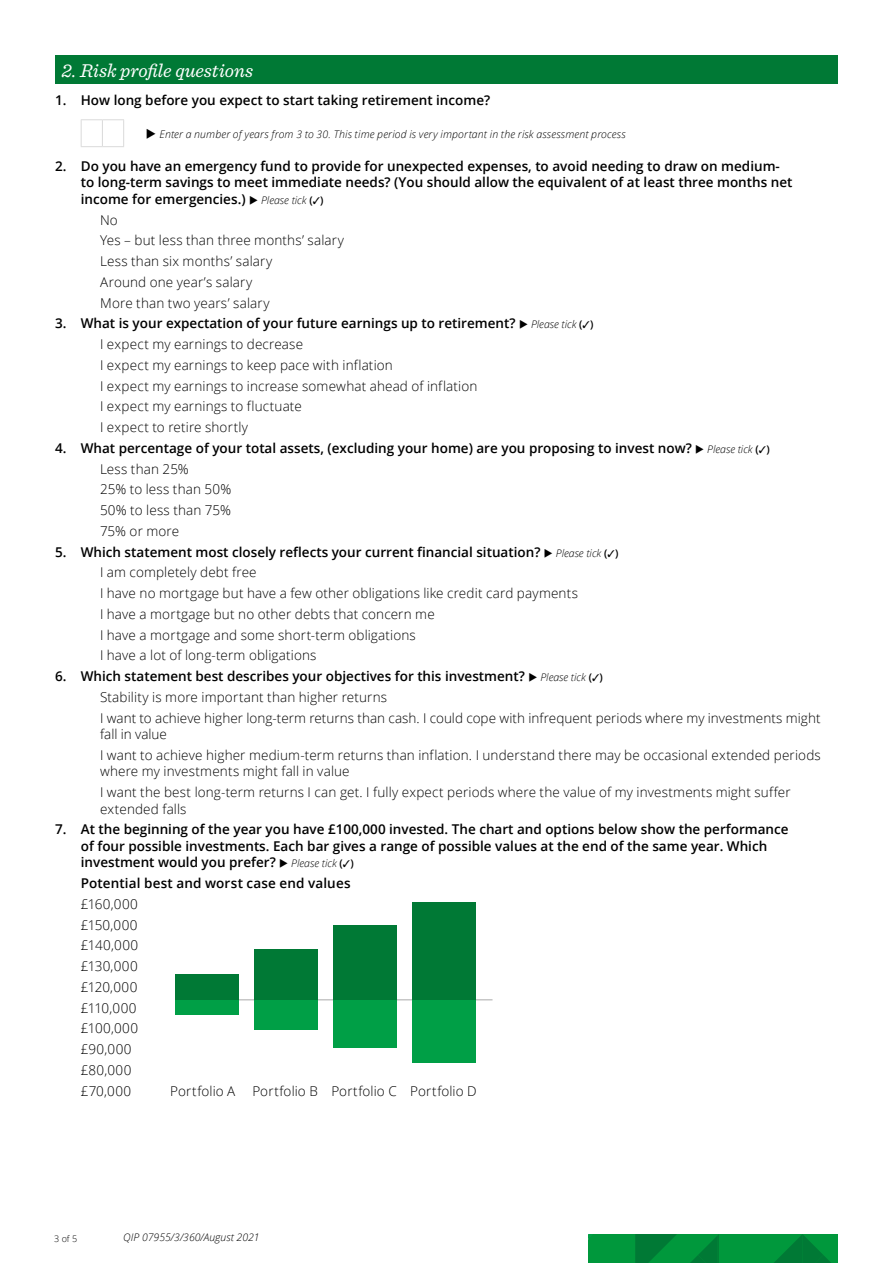
<style>
.page{position:relative;width:893px;height:1263px;background:#fff}
.page>*{position:absolute;margin:0;border:0;box-sizing:border-box;transform-origin:0 0}
.t1{font:italic 19.5px "Sentinel";color:#fff}
.t2{font:300 13.5px/20.7px "Open Sans";letter-spacing:.01em;color:#000}
.t3{font:600 13.5px/16.5px "Open Sans";color:#000}
.t4{font:300 13.5px/20.7px "Open Sans";letter-spacing:.03em;color:#000}
.t5{font:italic 300 10.5px "Open Sans";letter-spacing:.015em;color:#000}
.t6{font:300 9px "Open Sans";color:#000}
.s1{font-weight:300;font-style:italic;font-size:10.5px}
.s2{font-size:10.5px}
.s3{font-weight:600}
.s4{font-style:italic;font-size:10.5px}
.s5{font-weight:600;font-size:10.5px}
.s6{font-weight:300}
</style>
<div class="page">
<svg style="left:589px;top:1234px;width:249px;height:29px;background:#008f3a"></svg>
<div style="left:55px;top:55px;width:783px;height:29px;background:#007935"></div>
<svg style="left:81px;top:119px;width:43px;height:28px"></svg>
<hr style="left:175px;top:999px;width:317px;height:1px;background:#c6c6c6">
<div style="left:175px;top:974px;width:64px;height:26px;background:#007935"></div>
<div style="left:175px;top:1000px;width:64px;height:15px;background:#009f46"></div>
<div style="left:254px;top:949px;width:64px;height:51px;background:#007935"></div>
<div style="left:254px;top:1000px;width:64px;height:29px;background:#009f46"></div>
<div style="left:333px;top:925px;width:64px;height:75px;background:#007935"></div>
<div style="left:333px;top:1000px;width:64px;height:48px;background:#009f46"></div>
<div style="left:412px;top:902px;width:64px;height:98px;background:#007935"></div>
<div style="left:412px;top:1000px;width:64px;height:63px;background:#009f46"></div>
<h1 class="t1" style="left:62px;top:56px;width:193px">2. Risk profile questions</h1>
<p class="t3" style="left:55px;top:92px;width:436px">1. How long before you expect to start taking retirement income?</p>
<p class="t5" style="left:146px;top:127px;width:481px">◆ Enter a number of years from 3 to 30. This time period is very important in the risk assessment process</p>
<p class="t3" style="left:81px;top:157px;width:713px;text-indent:-26px">2. Do you have an emergency fund to provide for unexpected expenses, to avoid needing to draw on medium&shy;to long-term savings to meet immediate needs? (You should allow the equivalent of at least three months net income for emergencies.) ◆ <span class="s1">Please tick</span> <span class="s2">(</span>✓<span class="s2">)</span></p>
<p class="t2" style="left:100px;top:209px;width:246px">No<br>Yes – but less than three months’ salary<br>Less than six months’ salary<br>Around one year’s salary<br>More than two years’ salary</p>
<p class="t2" style="left:100px;top:313px;width:495px;text-indent:-45px"><span class="s3">3. What is your expectation of your future earnings up to retirement?</span> ◆ <span class="s4">Please tick</span> <span class="s5">(</span>✓<span class="s5">)<br></span>I expect my earnings to decrease<br>I expect my earnings to keep pace with inflation<br>I expect my earnings to increase somewhat ahead of inflation<br>I expect my earnings to fluctuate<br>I expect to retire shortly</p>
<p class="t3" style="left:100px;top:437px;width:671px;line-height:20.7px;text-indent:-45px">4. What percentage of your total assets, (excluding your home) are you proposing to invest now? ◆ <span class="s1">Please tick</span> <span class="s2">(</span>✓<span class="s2">)<br></span><span class="s6">Less than 25%<br>25% to less than 50%<br>50% to less than 75%<br>75% or more</span></p>
<p class="t2" style="left:100px;top:541px;width:520px;text-indent:-45px"><span class="s3">5. Which statement most closely reflects your current financial situation?</span> ◆ <span class="s4">Please tick</span> <span class="s5">(</span>✓<span class="s5">)<br></span>I am completely debt free<br>I have no mortgage but have a few other obligations like credit card payments<br>I have a mortgage but no other debts that concern me<br>I have a mortgage and some short-term obligations<br>I have a lot of long-term obligations</p>
<p class="t2" style="left:100px;top:665px;width:722px;text-indent:-45px"><span class="s3">6. Which statement best describes your objectives for this investment?</span> ◆ <span class="s4">Please tick</span> <span class="s5">(</span>✓<span class="s5">)<br></span>Stability is more important than higher returns<br>I want to achieve higher long-term returns than cash. I could cope with infrequent periods where my investments might</p>
<p class="t2" style="left:100px;top:723px;width:722px">fall in value<br>I want to achieve higher medium-term returns than inflation. I understand there may be occasional extended periods</p>
<p class="t2" style="left:100px;top:761px;width:692px">where my investments might fall in value<br>I want the best long-term returns I can get. I fully expect periods where the value of my investments might suffer</p>
<p class="t2" style="left:100px;top:798px;width:88px">extended falls</p>
<p class="t3" style="left:81px;top:821px;width:709px;text-indent:-26px">7. At the beginning of the year you have £100,000 invested. The chart and options below show the performance of four possible investments. Each bar gives a range of possible values at the end of the same year. Which investment would you prefer? ◆ <span class="s1">Please tick</span> <span class="s2">(</span>✓<span class="s2">)</span></p>
<p class="t3" style="left:81px;top:875px;width:271px">Potential best and worst case end values</p>
<p class="t4" style="left:81px;top:893px;width:59px">£160,000 £150,000 £140,000 £130,000 £120,000 £110,000 £100,000 £90,000 £80,000 £70,000</p>
<p class="t2" style="left:170px;top:1080px;width:67px">Portfolio A</p>
<p class="t2" style="left:252px;top:1080px;width:226px">Portfolio B Portfolio C Portfolio D</p>
<p class="t6" style="left:54px;top:1232px;width:24px">3 of 5</p>
<p class="t5" style="left:123px;top:1230px;width:138px">QIP 07955/3/360/August 2021</p>
</div>
